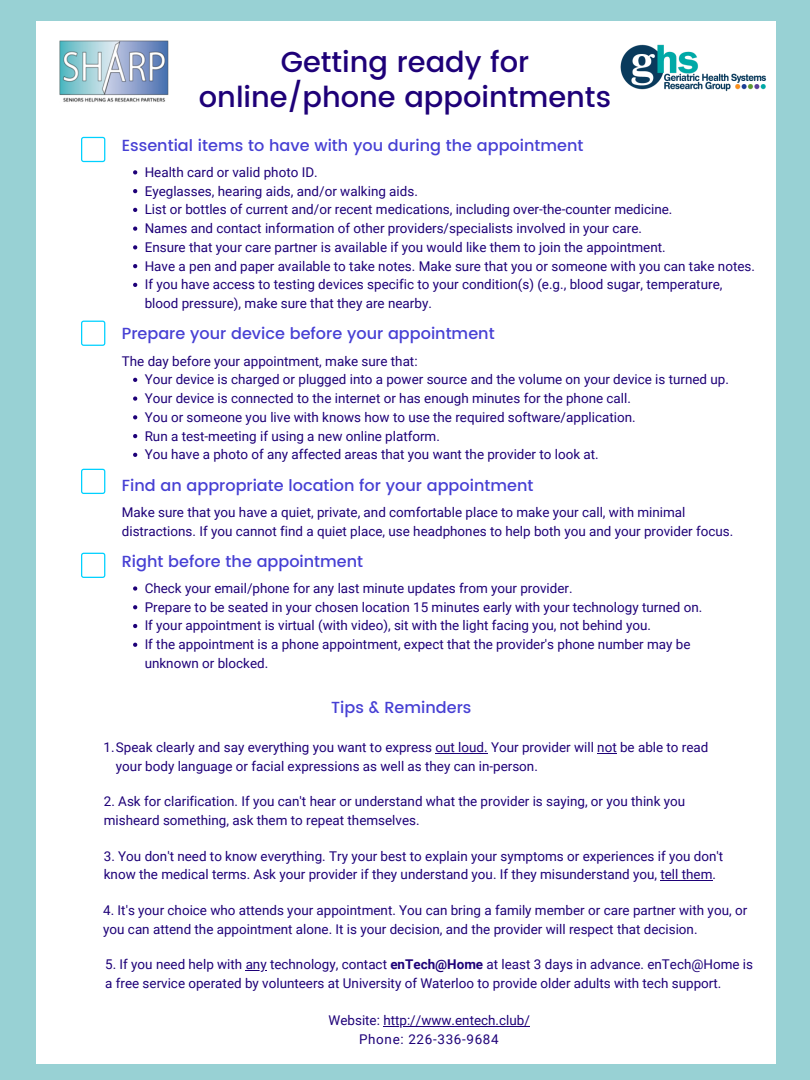
<style>
.page{position:relative;width:810px;height:1080px;background:#98d1d4}
.page>*{position:absolute;margin:0;border:0;box-sizing:border-box;transform-origin:0 0}
.t1{font:500 28.81px/34.5px "Poppins";color:#1e0078;text-align:center}
.t2{font:500 16.06px "Poppins";color:#4740d4}
.t3{font:13.44px/18.8px "Roboto";color:#1e0078}
.t4{font:13.44px "Roboto";letter-spacing:.05em;color:#1e0078}
.s1{font-weight:700}
</style>
<div class="page">
<div style="left:37px;top:21px;width:739px;height:1043px;background:#fff"></div>
<svg style="left:81px;top:321px;width:24px;height:25px"></svg>
<svg style="left:81px;top:137px;width:24px;height:25px"></svg>
<svg style="left:81px;top:469px;width:24px;height:25px"></svg>
<svg style="left:81px;top:553px;width:24px;height:25px"></svg>
<img style="left:620px;top:44px;width:147px;height:48px">
<img style="left:59px;top:41px;width:110px;height:61px">
<svg style="left:133px;top:170px;width:4px;height:4px"></svg>
<svg style="left:133px;top:189px;width:4px;height:4px"></svg>
<svg style="left:133px;top:208px;width:4px;height:4px"></svg>
<svg style="left:133px;top:227px;width:4px;height:4px"></svg>
<svg style="left:133px;top:245px;width:4px;height:4px"></svg>
<svg style="left:133px;top:264px;width:4px;height:4px"></svg>
<svg style="left:133px;top:283px;width:4px;height:4px"></svg>
<svg style="left:133px;top:378px;width:4px;height:4px"></svg>
<svg style="left:133px;top:396px;width:4px;height:5px"></svg>
<svg style="left:133px;top:415px;width:4px;height:4px"></svg>
<svg style="left:133px;top:434px;width:4px;height:4px"></svg>
<svg style="left:133px;top:453px;width:4px;height:4px"></svg>
<svg style="left:133px;top:586px;width:4px;height:5px"></svg>
<svg style="left:133px;top:605px;width:4px;height:4px"></svg>
<svg style="left:133px;top:624px;width:4px;height:4px"></svg>
<svg style="left:133px;top:643px;width:4px;height:4px"></svg>
<hr style="left:436px;top:753px;width:52px;height:1px;background:#1e0078">
<svg style="left:597px;top:753px;width:20px;height:1px"></svg>
<hr style="left:660px;top:880px;width:52px;height:1px;background:#1e0078">
<svg style="left:246px;top:970px;width:21px;height:1px"></svg>
<hr style="left:383px;top:1026px;width:147px;height:1px;background:#1e0078">
<p class="t1" style="left:199px;top:45px;width:414px">Getting ready for online/phone appointments</p>
<p class="t2" style="left:122px;top:136px;width:463px">Essential items to have with you during the appointment</p>
<p class="t3" style="left:145px;top:163px;width:175px">Health card or valid photo ID.</p>
<p class="t3" style="left:145px;top:182px;width:275px">Eyeglasses, hearing aids, and/or walking aids.</p>
<p class="t3" style="left:145px;top:200px;width:529px">List or bottles of current and/or recent medications, including over-the-counter medicine.</p>
<p class="t3" style="left:145px;top:219px;width:499px">Names and contact information of other providers/specialists involved in your care.</p>
<p class="t3" style="left:145px;top:238px;width:523px">Ensure that your care partner is available if you would like them to join the appointment.</p>
<p class="t3" style="left:145px;top:257px;width:612px">Have a pen and paper available to take notes. Make sure that you or someone with you can take notes.</p>
<p class="t3" style="left:145px;top:275px;width:579px">If you have access to testing devices specific to your condition(s) (e.g., blood sugar, temperature, blood pressure), make sure that they are nearby.</p>
<p class="t2" style="left:122px;top:324px;width:374px">Prepare your device before your appointment</p>
<p class="t3" style="left:122px;top:352px;width:297px">The day before your appointment, make sure that:</p>
<p class="t3" style="left:145px;top:370px;width:586px">Your device is charged or plugged into a power source and the volume on your device is turned up.</p>
<p class="t3" style="left:145px;top:389px;width:488px">Your device is connected to the internet or has enough minutes for the phone call.</p>
<p class="t3" style="left:145px;top:408px;width:492px">You or someone you live with knows how to use the required software/application.</p>
<p class="t3" style="left:145px;top:427px;width:297px">Run a test-meeting if using a new online platform.</p>
<p class="t3" style="left:145px;top:445px;width:456px">You have a photo of any affected areas that you want the provider to look at.</p>
<p class="t2" style="left:122px;top:476px;width:413px">Find an appropriate location for your appointment</p>
<p class="t3" style="left:122px;top:503px;width:613px">Make sure that you have a quiet, private, and comfortable place to make your call, with minimal distractions. If you cannot find a quiet place, use headphones to help both you and your provider focus.</p>
<p class="t2" style="left:122px;top:552px;width:243px">Right before the appointment</p>
<p class="t3" style="left:145px;top:579px;width:430px">Check your email/phone for any last minute updates from your provider.</p>
<p class="t3" style="left:145px;top:598px;width:559px">Prepare to be seated in your chosen location 15 minutes early with your technology turned on.</p>
<p class="t3" style="left:145px;top:617px;width:508px">If your appointment is virtual (with video), sit with the light facing you, not behind you.</p>
<p class="t3" style="left:145px;top:635px;width:547px">If the appointment is a phone appointment, expect that the provider's phone number may be unknown or blocked.</p>
<p class="t2" style="left:331px;top:698px;width:142px">Tips &amp; Reminders</p>
<p class="t3" style="left:116px;top:738px;width:594px;text-indent:-12px">1.Speak clearly and say everything you want to express out loud. Your provider will not be able to read your body language or facial expressions as well as they can in-person.</p>
<p class="t3" style="left:104px;top:792px;width:583px">2. Ask for clarification. If you can't hear or understand what the provider is saying, or you think you misheard something, ask them to repeat themselves.</p>
<p class="t3" style="left:104px;top:847px;width:621px">3. You don't need to know everything. Try your best to explain your symptoms or experiences if you don't know the medical terms. Ask your provider if they understand you. If they misunderstand you, tell them.</p>
<p class="t3" style="left:103px;top:901px;width:645px">4. It's your choice who attends your appointment. You can bring a family member or care partner with you, or you can attend the appointment alone. It is your decision, and the provider will respect that decision.</p>
<p class="t3" style="left:105px;top:955px;width:649px">5. If you need help with any technology, contact <span class="s1">enTech@Home</span> at least 3 days in advance. enTech@Home is a free service operated by volunteers at University of Waterloo to provide older adults with tech support.</p>
<p class="t3" style="left:329px;top:1011px;width:203px">Website: http://www.entech.club/</p>
<p class="t4" style="left:359px;top:1032px;width:141px">Phone: 226-336-9684</p>
</div>
